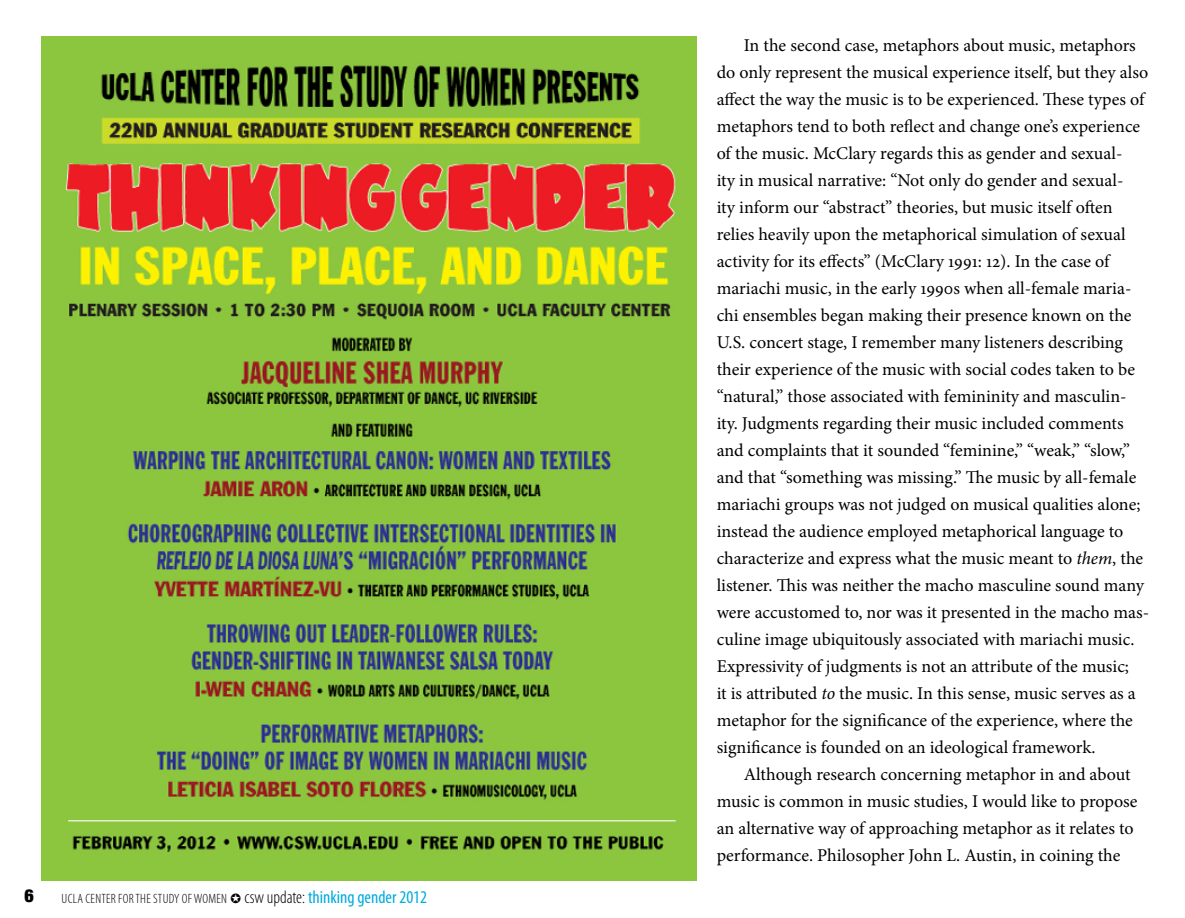
<style>
.page{position:relative;width:1185px;height:918px;background:#fff}
.page>*{position:absolute;margin:0;border:0;box-sizing:border-box;transform-origin:0 0}
.t1{font:18px/27px "Minion Pro";letter-spacing:-.005em;color:#000}
.t2{font:900 condensed 18px "Helvetica Neue";color:#000}
.t3{font:300 condensed 13.5px "Myriad Pro";letter-spacing:.02em;color:#000}
.s1{font-size:18px}
.s2{font-weight:400;font-size:18px;color:#00acdc}
.s3{font-style:italic}
</style>
<div class="page">
<img style="left:42px;top:36px;width:655px;height:844px">
<p class="t2" style="left:25px;top:885px;width:11px">6</p>
<p class="t3" style="left:62px;top:891px;width:367px">UCLA CENTER FOR THE STUDY OF WOMEN ✪ <span class="s1">CSW UPDATE:</span> <span class="s2">thinking gender 2012</span></p>
<p class="t1" style="left:717px;top:32px;width:434px;text-indent:27px">In the second case, metaphors about music, metaphors do only represent the musical experience itself, but they also affect the way the music is to be experienced. These types of metaphors tend to both reflect and change one’s experience of the music. McClary regards this as gender and sexual-<br>ity in musical narrative: “Not only do gender and sexual-<br>ity inform our “abstract” theories, but music itself often relies heavily upon the metaphorical simulation of sexual activity for its effects” (McClary 1991: 12). In the case of mariachi music, in the early 1990s when all-female maria&shy;chi ensembles began making their presence known on the U.S. concert stage, I remember many listeners describing their experience of the music with social codes taken to be “natural,” those associated with femininity and masculin&shy;ity. Judgments regarding their music included comments and complaints that it sounded “feminine,” “weak,” “slow,” and that “something was missing.” The music by all-female mariachi groups was not judged on musical qualities alone; instead the audience employed metaphorical language to characterize and express what the music meant to <span class="s3">them</span>, the listener. This was neither the macho masculine sound many were accustomed to, nor was it presented in the macho mas&shy;culine image ubiquitously associated with mariachi music.<br>Expressivity of judgments is not an attribute of the music;<br>it is attributed <span class="s3">to</span> the music. In this sense, music serves as a metaphor for the significance of the experience, where the significance is founded on an ideological framework.</p>
<p class="t1" style="left:717px;top:761px;width:422px;text-indent:27px">Although research concerning metaphor in and about music is common in music studies, I would like to propose an alternative way of approaching metaphor as it relates to performance. Philosopher John L. Austin, in coining the</p>
</div>
